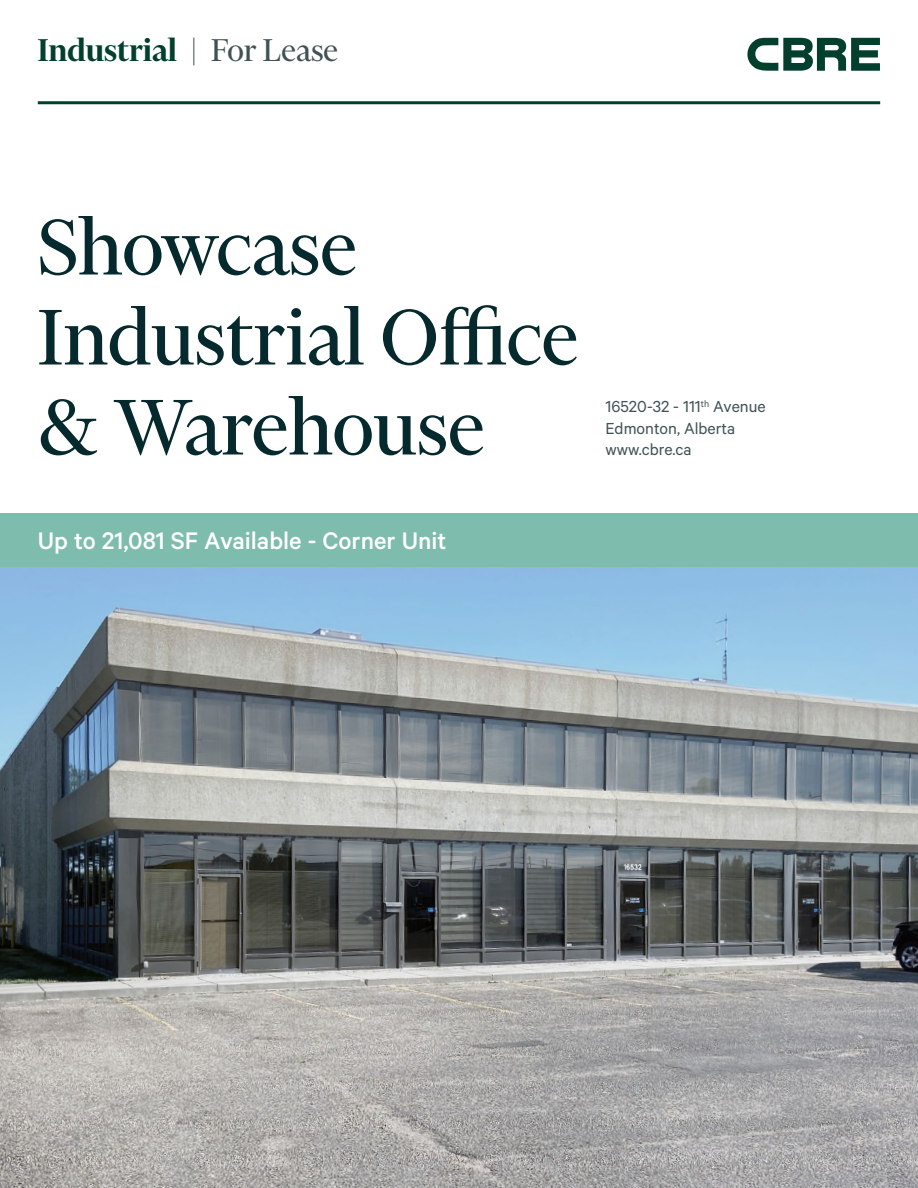
<style>
.page{position:relative;width:918px;height:1188px;background:#fff}
.page>*{position:absolute;margin:0;border:0;box-sizing:border-box;transform-origin:0 0}
.t1{font:90px/90px "Financier Display";color:#05292c}
.t2{font:600 36px "Financier Display";color:#023f2c}
.t3{font:500 27px "Calibre";color:#fff}
.t4{font:18px/21px "Calibre";color:#415255}
.s1{font-weight:400;color:#415255}
</style>
<div class="page">
<img style="left:0;top:567px;width:918px;height:621px">
<svg style="left:747px;top:38px;width:133px;height:33px"></svg>
<hr style="left:38px;top:101px;width:842px;height:3px;background:#023f2c">
<div style="left:0;top:513px;width:918px;height:54px;background:#7ebcad"></div>
<h2 class="t2" style="left:38px;top:26px;width:302px">Industrial <span class="s1">| For Lease</span></h2>
<h1 class="t1" style="left:38px;top:202px;width:542px">Showcase<br>Industrial Office &amp; Warehouse</h1>
<p class="t4" style="left:606px;top:396px;width:162px">16520-32 - 111<sup>th</sup> Avenue<br>Edmonton, Alberta www.cbre.ca</p>
<h3 class="t3" style="left:38px;top:525px;width:410px">Up to 21,081 SF Available - Corner Unit</h3>
</div>
